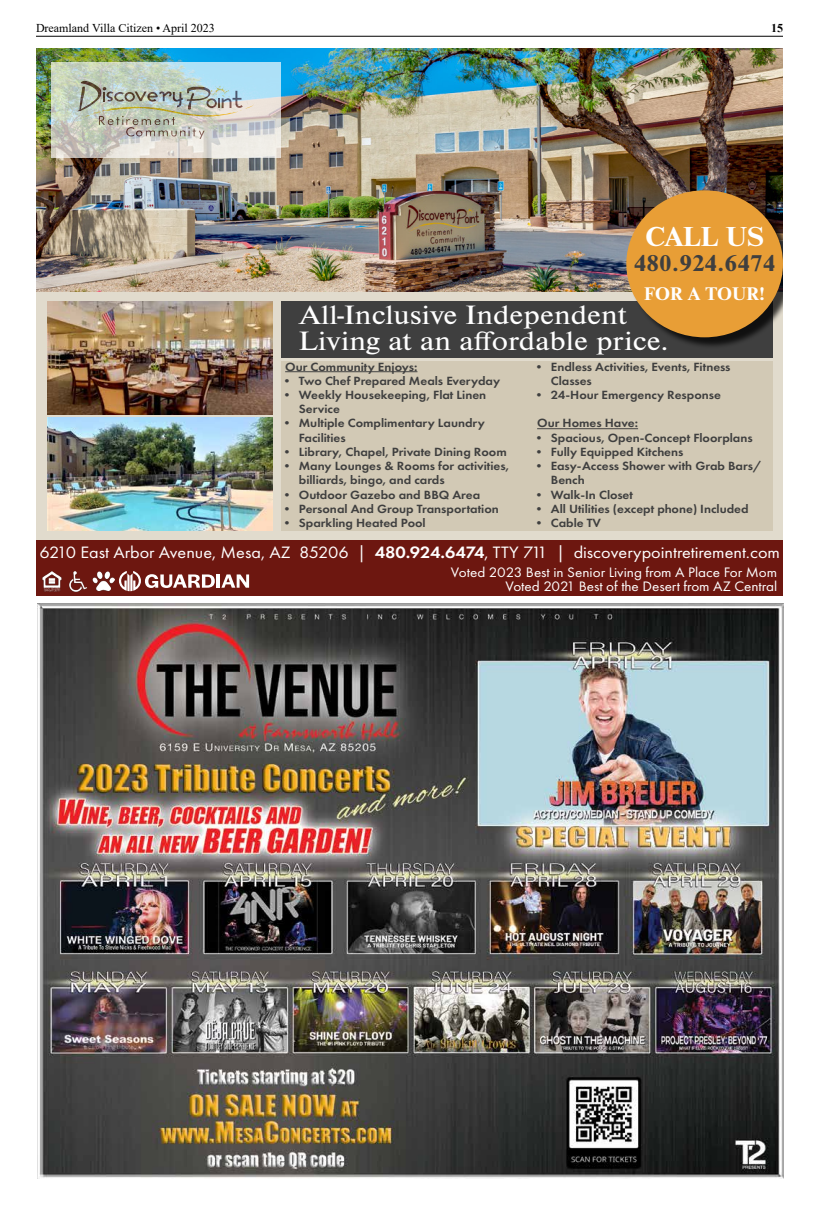
<style>
.page{position:relative;width:819px;height:1215px;background:#fff}
.page>*{position:absolute;margin:0;border:0;box-sizing:border-box;transform-origin:0 0}
.t1{font:700 28.5px "Nimbus Rom D";letter-spacing:-.005em;color:#fff;scale:1.07 1}
.t2{font:27.5px/25.6px "Nimbus Rom D";color:#fff;scale:1.17 1}
.t3{font:700 23.7px "Nimbus Rom D";color:#3f3f3f;scale:1.07 1}
.t4{font:700 19px "Nimbus Rom D";color:#fff;scale:1.07 1}
.t5{font:17.1px "Futura PT";color:#fff;scale:1.07 1}
.t6{font:14.2px/13.3px "Futura PT";color:#fff;text-align:right;scale:1.07 1}
.t7{font:600 12.3px/14.2px "Futura PT";color:#3f3f3f;scale:1.07 1}
.t8{font:12px "Times New Roman";color:#000}
.t9{font:700 12px "Times New Roman";color:#000}
.s1{font-weight:600}
</style>
<div class="page">
<hr style="left:36px;top:36px;width:747px;height:1px;background:#000">
<img style="left:37px;top:603px;width:747px;height:576px">
<svg style="left:36px;top:291px;width:747px;height:250px;background:#d9cfc1"></svg>
<img style="left:36px;top:49px;width:747px;height:242px">
<svg style="left:51px;top:62px;width:229px;height:96px;background:#ccd9d4"></svg>
<img style="left:77px;top:81px;width:177px;height:58px">
<div style="left:36px;top:541px;width:747px;height:55px;background:#6d1710"></div>
<img style="left:47px;top:301px;width:225px;height:113px">
<img style="left:47px;top:417px;width:225px;height:113px">
<div style="left:281px;top:301px;width:491px;height:57px;background:#3f3f3f"></div>
<div style="left:281px;top:361px;width:491px;height:169px;background:#d2c9b5"></div>
<div style="left:628px;top:192px;width:155px;height:157px;background:#000;opacity:.75"></div>
<div style="left:626px;top:190px;width:157px;height:147px;background:#e89e36;border-radius:50%"></div>
<hr style="left:285px;top:371px;width:132px;height:1px;background:#3f3f3f">
<hr style="left:537px;top:428px;width:101px;height:1px;background:#3f3f3f">
<img style="left:42px;top:571px;width:20px;height:20px">
<img style="left:69px;top:571px;width:18px;height:20px">
<hr style="left:217px;top:574px;width:3px;height:14px;background:#fff">
<svg style="left:221px;top:574px;width:28px;height:14px"></svg>
<svg style="left:119px;top:571px;width:96px;height:20px"></svg>
<img style="left:93px;top:571px;width:22px;height:20px">
<p class="t8" style="left:36px;top:20px;width:180px">Dreamland Villa Citizen • April 2023</p>
<p class="t9" style="left:771px;top:20px;width:13px">15</p>
<h1 class="t1" style="left:645px;top:218px;width:112px">CALL US</h1>
<h3 class="t3" style="left:634px;top:248px;width:134px">480.924.6474</h3>
<h3 class="t4" style="left:644px;top:281px;width:114px">FOR A TOUR!</h3>
<h2 class="t2" style="left:299px;top:302px;width:317px">All-Inclusive Independent<br>Living at an affordable price.</h2>
<p class="t7" style="left:285px;top:359px;width:125px">Our Community Enjoys:</p>
<p class="t7" style="left:281px;top:373px;width:207px">• Two Chef Prepared Meals Everyday</p>
<p class="t7" style="left:299px;top:388px;width:177px;text-indent:-18px">• Weekly Housekeeping, Flat Linen<br>Service</p>
<p class="t7" style="left:299px;top:416px;width:175px;text-indent:-18px">• Multiple Complimentary Laundry<br>Facilities</p>
<p class="t7" style="left:281px;top:445px;width:213px">• Library, Chapel, Private Dining Room</p>
<p class="t7" style="left:299px;top:459px;width:198px;text-indent:-18px">• Many Lounges &amp; Rooms for activities, billiards, bingo, and cards</p>
<p class="t7" style="left:281px;top:487px;width:188px">• Outdoor Gazebo and BBQ Area</p>
<p class="t7" style="left:281px;top:502px;width:206px">• Personal And Group Transportation</p>
<p class="t7" style="left:281px;top:516px;width:137px">• Sparkling Heated Pool</p>
<p class="t7" style="left:551px;top:359px;width:170px;text-indent:-18px">• Endless Activities, Events, Fitness<br>Classes</p>
<p class="t7" style="left:533px;top:388px;width:178px">• 24-Hour Emergency Response</p>
<p class="t7" style="left:537px;top:416px;width:96px">Our Homes Have:</p>
<p class="t7" style="left:533px;top:430px;width:207px">• Spacious, Open-Concept Floorplans</p>
<p class="t7" style="left:533px;top:445px;width:142px">• Fully Equipped Kitchens</p>
<p class="t7" style="left:551px;top:459px;width:199px;text-indent:-18px">• Easy-Access Shower with Grab Bars/<br>Bench</p>
<p class="t7" style="left:533px;top:487px;width:95px">• Walk-In Closet</p>
<p class="t7" style="left:533px;top:502px;width:203px">• All Utilities (except phone) Included</p>
<p class="t7" style="left:533px;top:516px;width:66px">• Cable TV</p>
<h3 class="t5" style="left:39px;top:542px;width:694px">6210 East Arbor Avenue, Mesa, AZ 85206 | <span class="s1">480.924.6474</span>, TTY 711 | discoverypointretirement.com</h3>
<p class="t6" style="left:451px;top:566px;width:306px">Voted 2023 Best in Senior Living from A Place For Mom<br>Voted 2021 Best of the Desert from AZ Central</p>
</div>
